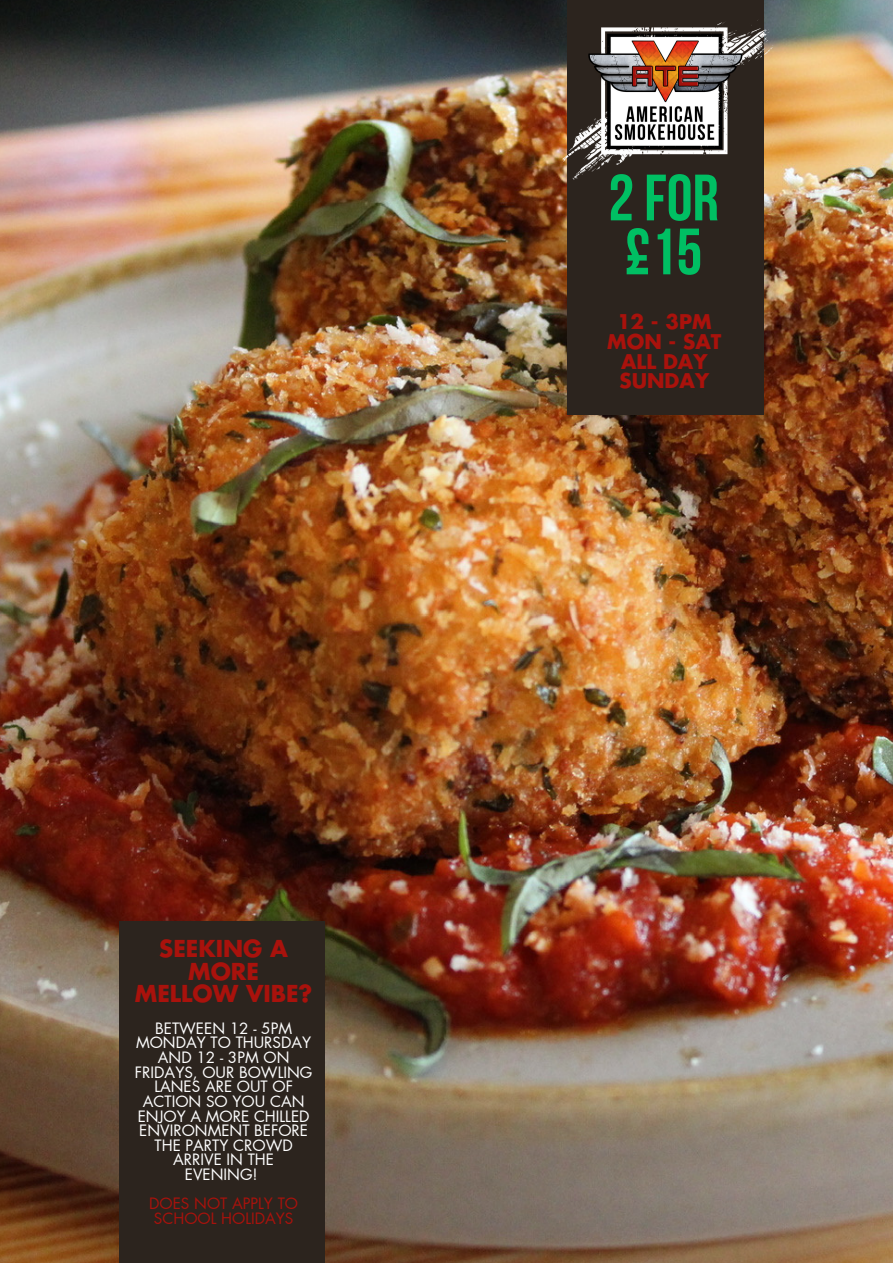
<style>
.page{position:relative;width:893px;height:1264px;background:#fff}
.page>*{position:absolute;margin:0;border:0;box-sizing:border-box;transform-origin:0 0}
.t1{font:65.25px/54px "Bebas Neue Cyrillic";color:#00bf63}
.t2{font:700 22.8px/22.5px "Futura LT Pro";color:#a9120c;text-align:center}
.t3{font:700 19.8px "Futura LT Pro";color:#a9120c}
.t4{font:15.3px/14.5px "Futura LT Pro";color:#fff;text-align:center}
.t5{font:15.3px/14.5px "Futura LT Pro";color:#a9120c;text-align:center}
</style>
<div class="page">
<img style="left:0;top:0;width:892px;height:1262px">
<div style="left:567px;top:0;width:197px;height:414px;background:#2c241e"></div>
<img style="left:540px;top:17px;width:259px;height:162px">
<div style="left:119px;top:921px;width:205px;height:341px;background:#2c241e"></div>
<p class="t2" style="left:135px;top:938px;width:179px">SEEKING A<br>MORE<br>MELLOW VIBE?</p>
<p class="t4" style="left:135px;top:1021px;width:179px">BETWEEN 12 - 5PM<br>MONDAY TO THURSDAY<br>AND 12 - 3PM ON<br>FRIDAYS, OUR BOWLING<br>LANES ARE OUT OF<br>ACTION SO YOU CAN<br>ENJOY A MORE CHILLED<br>ENVIRONMENT BEFORE<br>THE PARTY CROWD<br>ARRIVE IN THE<br>EVENING!</p>
<p class="t5" style="left:149px;top:1196px;width:150px">DOES NOT APPLY TO<br>SCHOOL HOLIDAYS</p>
<p class="t1" style="left:608px;top:177px;width:112px">2for £15</p>
<p class="t3" style="left:617px;top:313px;width:96px">12 - 3PM</p>
<p class="t3" style="left:607px;top:332px;width:116px">MON - SAT</p>
<p class="t3" style="left:621px;top:352px;width:88px">ALL DAY</p>
<p class="t3" style="left:619px;top:372px;width:91px">SUNDAY</p>
</div>
